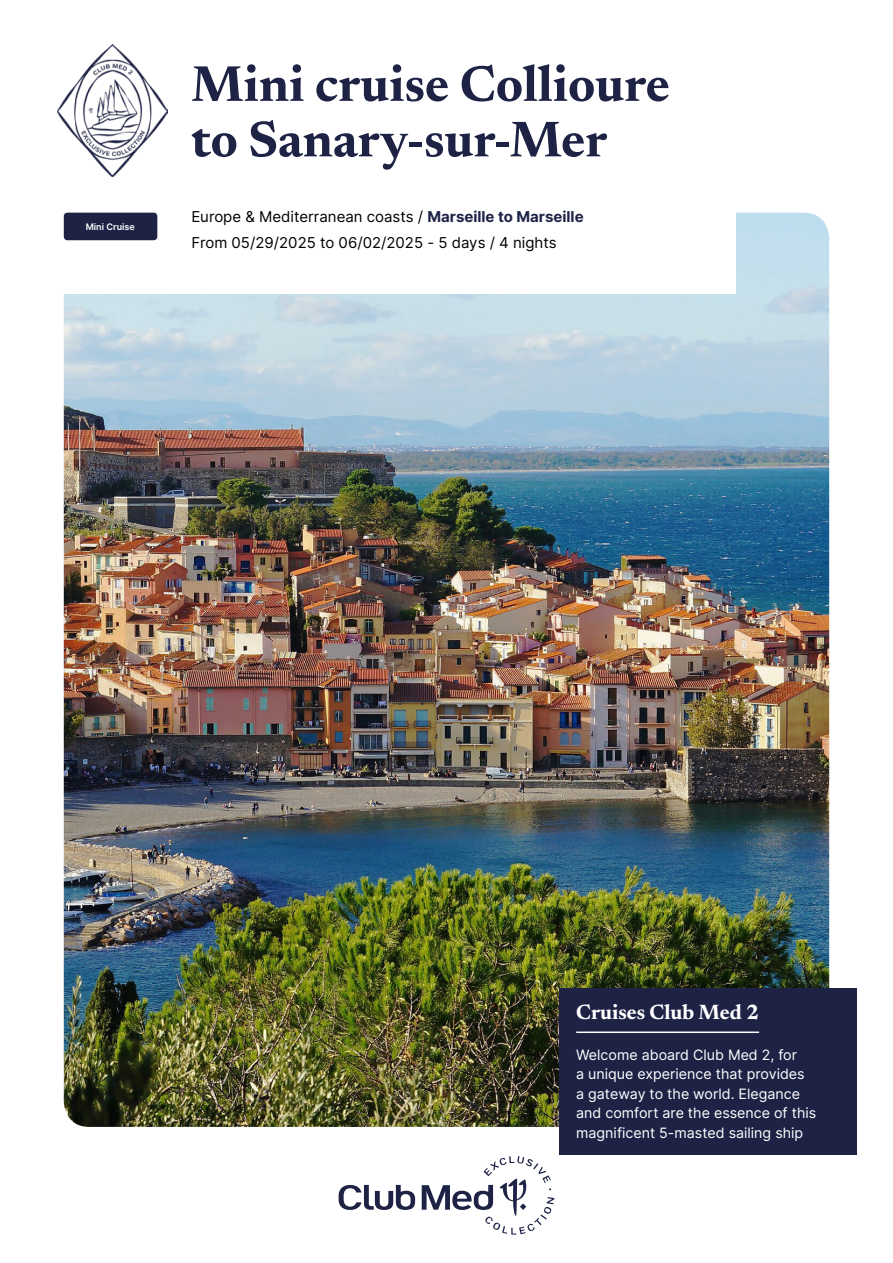
<style>
.page{position:relative;width:893px;height:1263px;background:#fff}
.page>*{position:absolute;margin:0;border:0;box-sizing:border-box;transform-origin:0 0}
.t1{font:700 51px/55.5px "Newsreader 24 pt";color:#1e2346}
.t2{font:700 21px "Newsreader 24 pt";color:#fff}
.t3{font:15px/25.2px "Inter";color:#000}
.t4{font:14.25px/19.5px "Inter";color:#fff}
.t5{font:600 9px "Inter";color:#fff}
.s1{font-weight:700;color:#1e2346}
</style>
<div class="page">
<img style="left:64px;top:213px;width:765px;height:914px">
<div style="left:559px;top:987px;width:298px;height:167px;background:#1e2346"></div>
<hr style="left:576px;top:1031px;width:183px;height:2px;background:#fff">
<div style="left:0;top:212px;width:736px;height:81px;background:#fff"></div>
<img style="left:57px;top:45px;width:111px;height:131px">
<div style="left:64px;top:213px;width:93px;height:27px;background:#1e2346;border-radius:4px"></div>
<svg style="left:339px;top:1156px;width:215px;height:78px"></svg>
<p class="t5" style="left:86px;top:220px;width:50px">Mini Cruise</p>
<h1 class="t1" style="left:191px;top:53px;width:480px">Mini cruise Collioure to Sanary-sur-Mer</h1>
<p class="t3" style="left:191px;top:204px;width:394px">Europe &amp; Mediterranean coasts / <span class="s1">Marseille to Marseille<br></span>From 05/29/2025 to 06/02/2025 - 5 days / 4 nights</p>
<h2 class="t2" style="left:576px;top:997px;width:184px">Cruises Club Med 2</h2>
<p class="t4" style="left:576px;top:1044px;width:242px">Welcome aboard Club Med 2, for<br>a unique experience that provides<br>a gateway to the world. Elegance and comfort are the essence of this magnificent 5-masted sailing ship</p>
</div>
